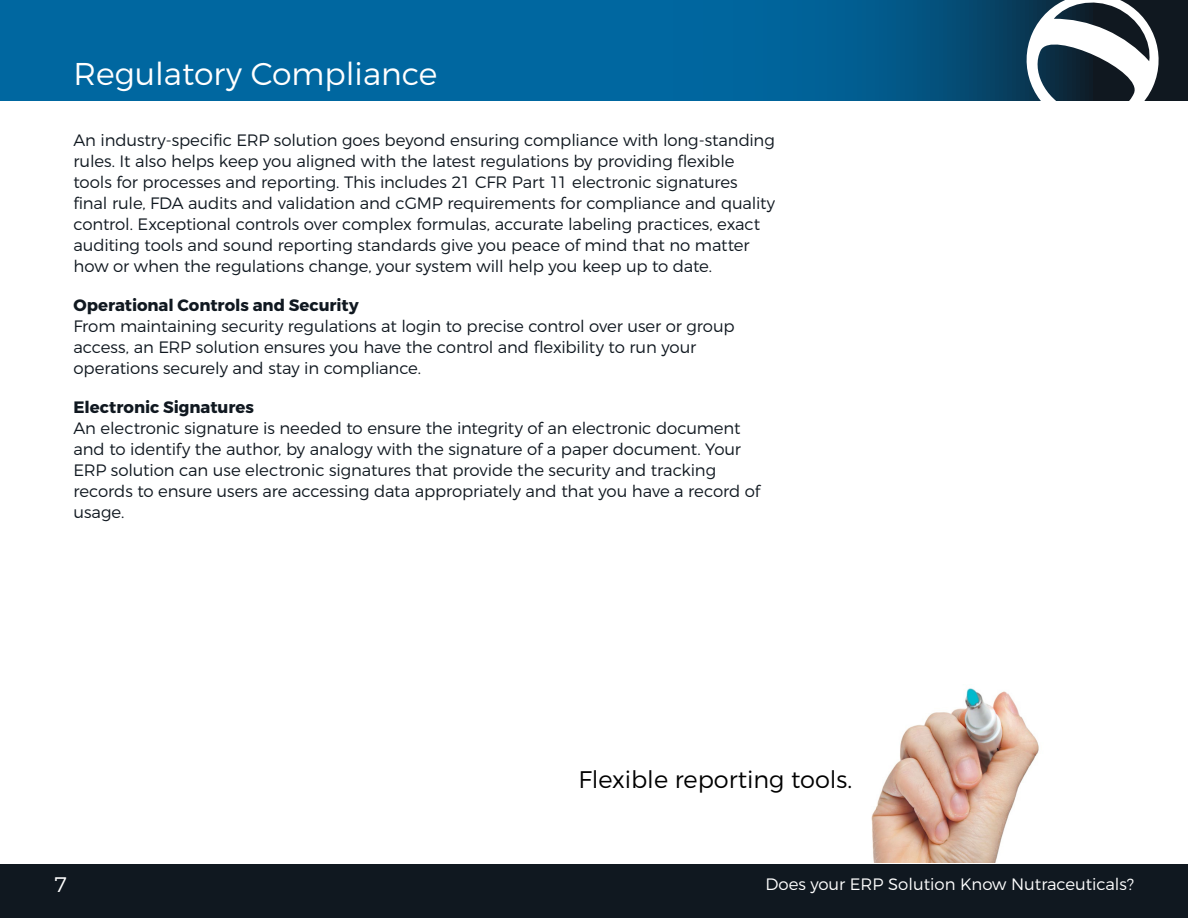
<style>
.page{position:relative;width:1188px;height:918px;background:#fff}
.page>*{position:absolute;margin:0;border:0;box-sizing:border-box;transform-origin:0 0}
.Page_Header{font:300 31.5px "Montserrat";color:#fff}
.t1{font:300 24px "Montserrat";color:#000}
.t2{font:300 21px "Montserrat";color:#fff}
.Body{font:300 16.5px/21px "Montserrat";letter-spacing:-.01em;color:#101820}
.t3{font:300 16.5px "Montserrat";color:#fff}
.s1{font-weight:700}
</style>
<div class="page">
<div style="left:0;top:864px;width:1188px;height:54px;background:#101820"></div>
<svg style="left:0;top:0;width:1017px;height:100px;background:#006298"></svg>
<svg style="left:1017px;top:0;width:151px;height:101px"></svg>
<img style="left:871px;top:688px;width:168px;height:174px">
<p class="Page_Header" style="left:74px;top:54px;width:365px">Regulatory Compliance</p>
<p class="Body" style="left:74px;top:129px;width:703px">An industry-specific ERP solution goes beyond ensuring compliance with long-standing rules. It also helps keep you aligned with the latest regulations by providing flexible tools for processes and reporting. This includes 21 CFR Part 11 electronic signatures final rule, FDA audits and validation and cGMP requirements for compliance and quality control. Exceptional controls over complex formulas, accurate labeling practices, exact auditing tools and sound reporting standards give you peace of mind that no matter how or when the regulations change, your system will help you keep up to date.</p>
<p class="Body" style="left:74px;top:294px;width:663px"><span class="s1">Operational Controls and Security<br></span>From maintaining security regulations at login to precise control over user or group access, an ERP solution ensures you have the control and flexibility to run your operations securely and stay in compliance.</p>
<p class="Body" style="left:74px;top:396px;width:688px"><span class="s1">Electronic Signatures<br></span>An electronic signature is needed to ensure the integrity of an electronic document and to identify the author, by analogy with the signature of a paper document. Your ERP solution can use electronic signatures that provide the security and tracking records to ensure users are accessing data appropriately and that you have a record of usage.</p>
<p class="t1" style="left:578px;top:764px;width:275px">Flexible reporting tools.</p>
<p class="t2" style="left:54px;top:872px;width:14px">7</p>
<p class="t3" style="left:765px;top:874px;width:370px">Does your ERP Solution Know Nutraceuticals?</p>
</div>
